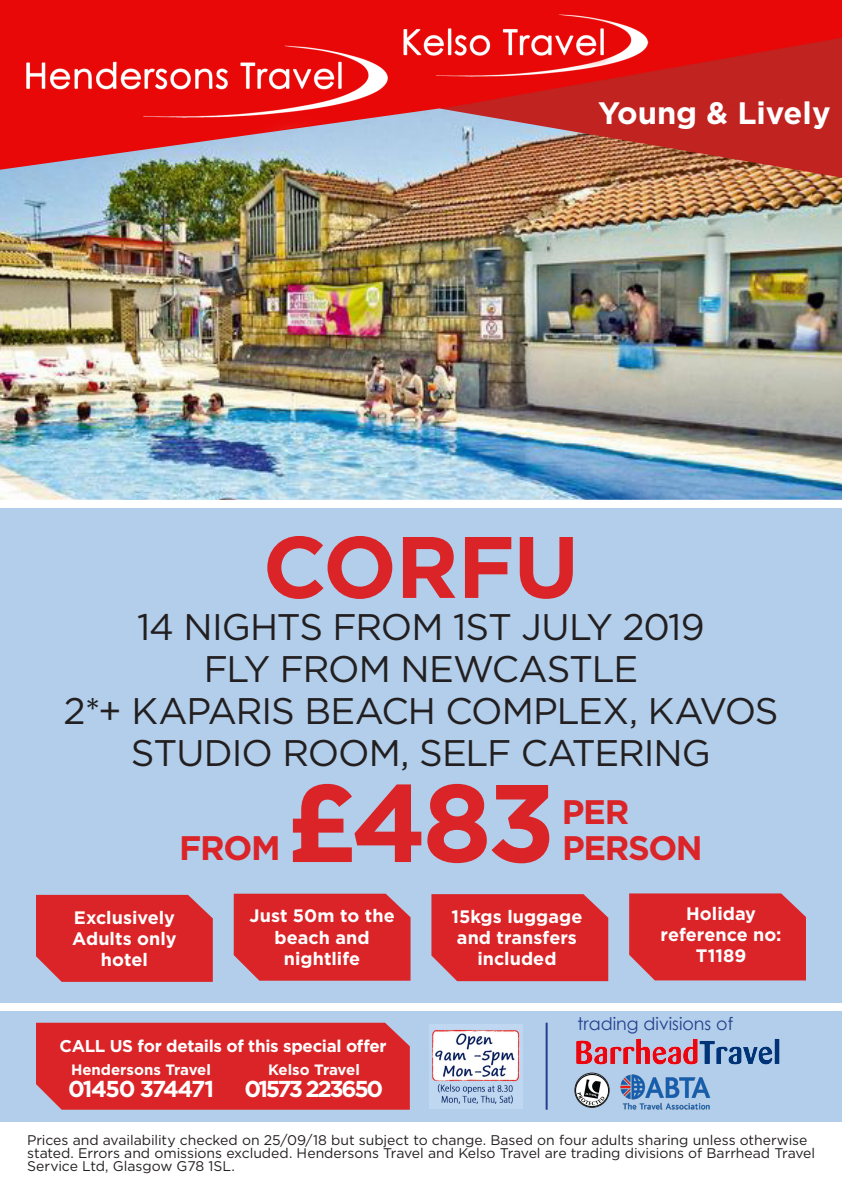
<style>
.page{position:relative;width:842px;height:1191px;background:#fff}
.page>*{position:absolute;margin:0;border:0;box-sizing:border-box;transform-origin:0 0}
.t1{font:700 110px "Gotham";color:#db2428}
.t2{font:700 87px "Gotham";letter-spacing:-.015em;color:#db2428}
.t3{font:37px/42px "Gotham HTF";letter-spacing:-.03em;color:#231f20;text-align:center}
.t4{font:700 34px "Gotham";letter-spacing:-.04em;color:#db2428}
.t5{font:700 31px "Gotham";color:#fff}
.t6{font:700 23px "Gotham";letter-spacing:-.06em;color:#fff}
.t7{font:700 23px "Gotham";letter-spacing:-.1em;color:#fff}
.t8{font:700 18px/21.2px "Gotham";color:#fff;text-align:center}
.t9{font:17.5px "Century Gothic";color:#253f8e}
.t10{font:700 17px "Gotham";letter-spacing:-.02em;color:#fff}
.t11{font:700 15px "Gotham";color:#fff}
.t12{font:700 15px "Gotham";letter-spacing:-.02em;color:#fff}
.t13{font:14px/13px "Gotham HTF";letter-spacing:-.005em;color:#231f20}
</style>
<div class="page">
<div style="left:0;top:1011px;width:842px;height:111px;background:#b2ceea"></div>
<img style="left:429px;top:1024px;width:93px;height:84px">
<hr style="left:546px;top:1022px;width:2px;height:87px;background:#253f8e">
<img style="left:620px;top:1074px;width:91px;height:36px">
<img style="left:575px;top:1073px;width:34px;height:34px;border-radius:17px">
<div style="left:575px;top:1073px;width:34px;height:34px;border:1px solid #231f20;border-radius:50%"></div>
<div style="left:36px;top:1022px;width:374px;height:87px;background:#db2428"></div>
<div style="left:0;top:508px;width:842px;height:494px;background:#b2ceea"></div>
<img style="left:576px;top:1038px;width:204px;height:27px">
<img style="left:0;top:0;width:842px;height:108px">
<img style="left:0;top:108px;width:842px;height:392px">
<div style="left:36px;top:895px;width:177px;height:86px;background:#db2428"></div>
<div style="left:431px;top:894px;width:177px;height:87px;background:#db2428"></div>
<div style="left:629px;top:893px;width:177px;height:87px;background:#db2428"></div>
<div style="left:234px;top:893px;width:176px;height:87px;background:#db2428"></div>
<h3 class="t5" style="left:598px;top:95px;width:234px">Young &amp; Lively</h3>
<h2 class="t2" style="left:263px;top:517px;width:318px">CORFU</h2>
<h3 class="t3" style="left:64px;top:605px;width:716px">14 NIGHTS FROM 1ST JULY 2019<br>FLY FROM NEWCASTLE<br>2*+ KAPARIS BEACH COMPLEX, KAVOS<br>STUDIO ROOM, SELF CATERING</h3>
<h1 class="t1" style="left:286px;top:759px;width:271px">£483</h1>
<h3 class="t4" style="left:562px;top:792px;width:69px">PER</h3>
<h3 class="t4" style="left:179px;top:828px;width:103px">FROM</h3>
<h3 class="t4" style="left:562px;top:828px;width:142px">PERSON</h3>
<p class="t8" style="left:72px;top:906px;width:106px">Exclusively<br>Adults only hotel</p>
<p class="t8" style="left:451px;top:905px;width:132px">15kgs luggage and transfers included</p>
<p class="t8" style="left:661px;top:902px;width:122px">Holiday reference no:<br>T1189</p>
<p class="t8" style="left:249px;top:905px;width:147px">Just 50m to the beach and nightlife</p>
<p class="t10" style="left:59px;top:1036px;width:329px">CALL US for details of this special offer</p>
<p class="t11" style="left:71px;top:1061px;width:141px">Hendersons Travel</p>
<h3 class="t6" style="left:68px;top:1075px;width:148px">01450 374471</h3>
<p class="t12" style="left:268px;top:1061px;width:93px">Kelso Travel</p>
<h3 class="t7" style="left:245px;top:1075px;width:140px">01573 223650</h3>
<p class="t9" style="left:578px;top:1011px;width:157px">trading divisions of</p>
<p class="t13" style="left:27px;top:1133px;width:789px">Prices and availability checked on 25/09/18 but subject to change. Based on four adults sharing unless otherwise stated. Errors and omissions excluded. Hendersons Travel and Kelso Travel are trading divisions of Barrhead Travel<br>Service Ltd, Glasgow G78 1SL.</p>
</div>
